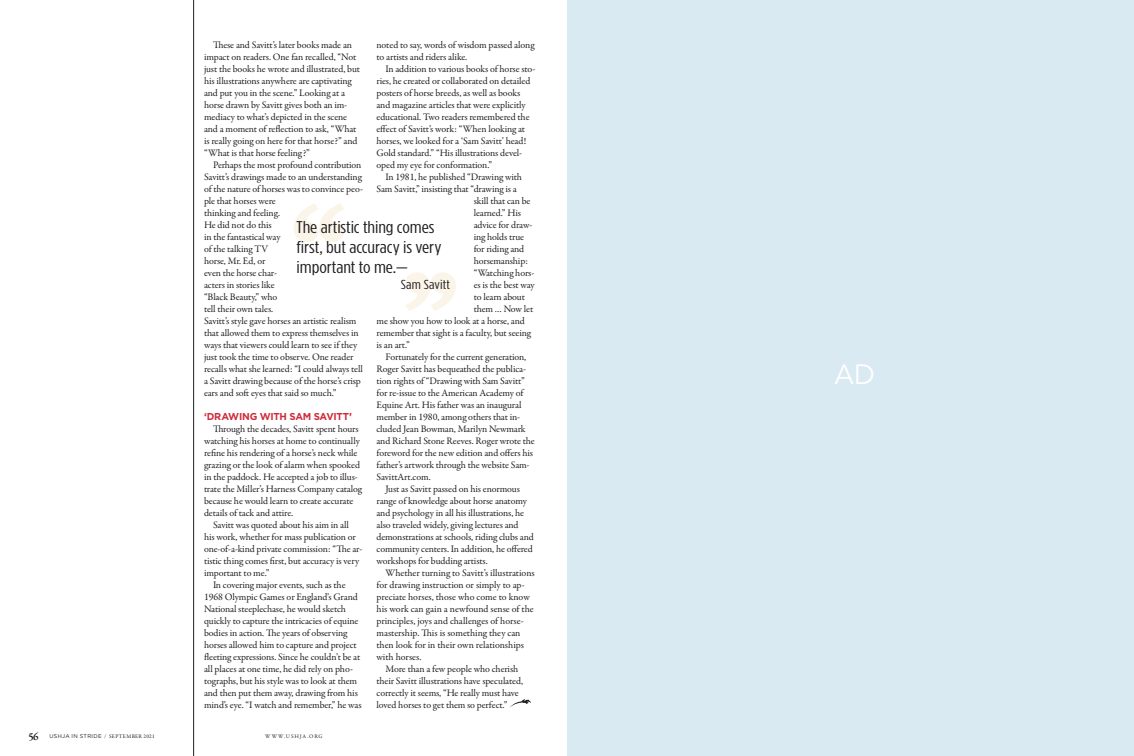
<style>
.page{position:relative;width:1134px;height:756px;background:#fff}
.page>*{position:absolute;margin:0;border:0;box-sizing:border-box;transform-origin:0 0}
.t1{font:27.9px "Avenir Next";color:#fff}
.t2{font:17px/20px "Gotham Condensed";letter-spacing:-.005em;color:#231f20;scale:1.2 1}
.t3{font:13px "Gotham Condensed";letter-spacing:.01em;color:#231f20;scale:1.2 1}
.t4{font:10px/12px "Garamond Premr Pro";letter-spacing:-.01em;color:#231f20}
.t5{font:700 10px "Gotham";letter-spacing:-.025em;color:#cd2c3c}
.t6{font:5.5px "Garamond Premr Pro";letter-spacing:.075em;color:#231f20}
.t7{font:5.5px "Garamond Premr Pro";letter-spacing:.155em;color:#231f20}
.s1{font-weight:600;font-size:11px}
.s2{font-family:"Gotham"}
</style>
<div class="page">
<div style="left:567px;top:0;width:567px;height:756px;background:#d9eaf3"></div>
<hr style="left:193px;top:0;width:1px;height:756px;background:#231f20">
<img style="left:510px;top:700px;width:20px;height:8px">
<svg style="left:293px;top:203px;width:51px;height:39px"></svg>
<svg style="left:405px;top:272px;width:51px;height:39px"></svg>
<p class="t4" style="left:204px;top:39px;width:158px;text-indent:9px">These and Savitt’s later books made an impact on readers. One fan recalled, “Not just the books he wrote and illustrated, but his illustrations anywhere are captivating and put you in the scene.” Looking at a horse drawn by Savitt gives both an im&shy;mediacy to what’s depicted in the scene and a moment of reflection to ask, “What is really going on here for that horse?” and “What is that horse feeling?”</p>
<p class="t4" style="left:204px;top:159px;width:161px;text-indent:9px">Perhaps the most profound contribution<br>Savitt’s drawings made to an understanding of the nature of horses was to convince peo&shy;ple that horses were<br>thinking and feeling.<br>He did not do this<br>in the fantastical way<br>of the talking TV<br>horse, Mr. Ed, or<br>even the horse char-<br>acters in stories like<br>“Black Beauty,” who<br>tell their own tales.<br>Savitt’s style gave horses an artistic realism that allowed them to express themselves in ways that viewers could learn to see if they just took the time to observe. One reader recalls what she learned: “I could always tell a Savitt drawing because of the horse’s crisp ears and soft eyes that said so much.”</p>
<p class="t5" style="left:204px;top:410px;width:149px">‘DRAWING WITH SAM SAVITT’</p>
<p class="t4" style="left:204px;top:423px;width:160px;text-indent:9px">Through the decades, Savitt spent hours watching his horses at home to continually refine his rendering of a horse’s neck while grazing or the look of alarm when spooked in the paddock. He accepted a job to illus&shy;trate the Miller’s Harness Company catalog because he would learn to create accurate details of tack and attire.</p>
<p class="t4" style="left:213px;top:519px;width:138px">Savitt was quoted about his aim in all</p>
<p class="t4" style="left:204px;top:531px;width:153px">his work, whether for mass publication or</p>
<p class="t4" style="left:204px;top:543px;width:160px">one-of-a-kind private commission: “The ar-</p>
<p class="t4" style="left:204px;top:555px;width:157px">tistic thing comes first, but accuracy is very</p>
<p class="t4" style="left:204px;top:567px;width:67px">important to me.”</p>
<p class="t4" style="left:213px;top:579px;width:134px">In covering major events, such as the</p>
<p class="t4" style="left:204px;top:591px;width:155px">1968 Olympic Games or England’s Grand</p>
<p class="t4" style="left:204px;top:603px;width:144px">National steeplechase, he would sketch</p>
<p class="t4" style="left:204px;top:615px;width:156px">quickly to capture the intricacies of equine</p>
<p class="t4" style="left:204px;top:627px;width:145px">bodies in action. The years of observing</p>
<p class="t4" style="left:204px;top:639px;width:154px">horses allowed him to capture and project</p>
<p class="t4" style="left:204px;top:651px;width:158px">fleeting expressions. Since he couldn’t be at</p>
<p class="t4" style="left:204px;top:663px;width:150px">all places at one time, he did rely on pho-</p>
<p class="t4" style="left:204px;top:675px;width:155px">tographs, but his style was to look at them</p>
<p class="t4" style="left:204px;top:687px;width:155px">and then put them away, drawing from his</p>
<p class="t4" style="left:204px;top:699px;width:159px">mind’s eye. “I watch and remember,” he was</p>
<p class="t4" style="left:376px;top:39px;width:160px">noted to say, words of wisdom passed along to artists and riders alike.</p>
<p class="t4" style="left:376px;top:63px;width:160px;text-indent:9px">In addition to various books of horse sto&shy;ries, he created or collaborated on detailed posters of horse breeds, as well as books and magazine articles that were explicitly educational. Two readers remembered the effect of Savitt’s work: “When looking at horses, we looked for a ‘Sam Savitt’ head!<br>Gold standard.” “His illustrations devel&shy;oped my eye for conformation.”</p>
<p class="t4" style="left:386px;top:171px;width:138px">In 1981, he published “Drawing with</p>
<p class="t4" style="left:376px;top:183px;width:142px">Sam Savitt,” insisting that “drawing is a</p>
<p class="t4" style="left:474px;top:195px;width:58px">skill that can be</p>
<p class="t4" style="left:474px;top:207px;width:49px">learned.” His</p>
<p class="t4" style="left:474px;top:219px;width:60px">advice for draw-</p>
<p class="t4" style="left:474px;top:231px;width:52px">ing holds true</p>
<p class="t4" style="left:474px;top:243px;width:52px">for riding and</p>
<p class="t4" style="left:474px;top:255px;width:56px">horsemanship:</p>
<p class="t4" style="left:474px;top:267px;width:62px">“Watching hors-</p>
<p class="t4" style="left:474px;top:279px;width:62px">es is the best way</p>
<p class="t4" style="left:474px;top:291px;width:53px">to learn about</p>
<p class="t4" style="left:474px;top:303px;width:61px">them … Now let</p>
<p class="t4" style="left:376px;top:315px;width:150px">me show you how to look at a horse, and</p>
<p class="t4" style="left:376px;top:327px;width:156px">remember that sight is a faculty, but seeing</p>
<p class="t4" style="left:376px;top:339px;width:35px">is an art.”</p>
<p class="t4" style="left:386px;top:351px;width:142px">Fortunately for the current generation,</p>
<p class="t4" style="left:376px;top:363px;width:151px">Roger Savitt has bequeathed the publica-</p>
<p class="t4" style="left:376px;top:375px;width:150px">tion rights of “Drawing with Sam Savitt”</p>
<p class="t4" style="left:376px;top:387px;width:148px">for re-issue to the American Academy of</p>
<p class="t4" style="left:376px;top:399px;width:147px">Equine Art. His father was an inaugural</p>
<p class="t4" style="left:376px;top:411px;width:145px">member in 1980, among others that in-</p>
<p class="t4" style="left:376px;top:423px;width:151px">cluded Jean Bowman, Marilyn Newmark</p>
<p class="t4" style="left:376px;top:435px;width:160px">and Richard Stone Reeves. Roger wrote the</p>
<p class="t4" style="left:376px;top:447px;width:158px">foreword for the new edition and offers his</p>
<p class="t4" style="left:376px;top:459px;width:155px">father’s artwork through the website Sam-</p>
<p class="t4" style="left:377px;top:471px;width:56px">SavittArt.com.</p>
<p class="t4" style="left:386px;top:483px;width:136px">Just as Savitt passed on his enormous</p>
<p class="t4" style="left:377px;top:495px;width:152px">range of knowledge about horse anatomy</p>
<p class="t4" style="left:377px;top:507px;width:149px">and psychology in all his illustrations, he</p>
<p class="t4" style="left:377px;top:519px;width:144px">also traveled widely, giving lectures and</p>
<p class="t4" style="left:377px;top:531px;width:159px">demonstrations at schools, riding clubs and</p>
<p class="t4" style="left:377px;top:543px;width:158px">community centers. In addition, he offered</p>
<p class="t4" style="left:377px;top:555px;width:113px">workshops for budding artists.</p>
<p class="t4" style="left:386px;top:567px;width:151px">Whether turning to Savitt’s illustrations</p>
<p class="t4" style="left:377px;top:579px;width:150px">for drawing instruction or simply to ap-</p>
<p class="t4" style="left:377px;top:591px;width:155px">preciate horses, those who come to know</p>
<p class="t4" style="left:377px;top:603px;width:159px">his work can gain a newfound sense of the</p>
<p class="t4" style="left:377px;top:615px;width:149px">principles, joys and challenges of horse-</p>
<p class="t4" style="left:377px;top:627px;width:145px">mastership. This is something they can</p>
<p class="t4" style="left:377px;top:639px;width:149px">then look for in their own relationships</p>
<p class="t4" style="left:377px;top:651px;width:46px">with horses.</p>
<p class="t4" style="left:386px;top:663px;width:134px">More than a few people who cherish</p>
<p class="t4" style="left:377px;top:675px;width:148px">their Savitt illustrations have speculated,</p>
<p class="t4" style="left:377px;top:687px;width:144px">correctly it seems, “He really must have</p>
<p class="t4" style="left:377px;top:699px;width:132px">loved horses to get them so perfect.”</p>
<h2 class="t2" style="left:297px;top:217px;width:122px">The artistic thing comes first, but accuracy is very important to me.—</h2>
<h3 class="t3" style="left:401px;top:277px;width:43px">Sam Savitt</h3>
<p class="t6" style="left:28px;top:733px;width:128px"><span class="s1">56</span> <span class="s2">USHJA IN STRIDE</span> / SEPTEMBER 2021</p>
<p class="t7" style="left:265px;top:733px;width:59px">WWW.USHJA.ORG</p>
<h1 class="t1" style="left:834px;top:351px;width:42px">AD</h1>
</div>
